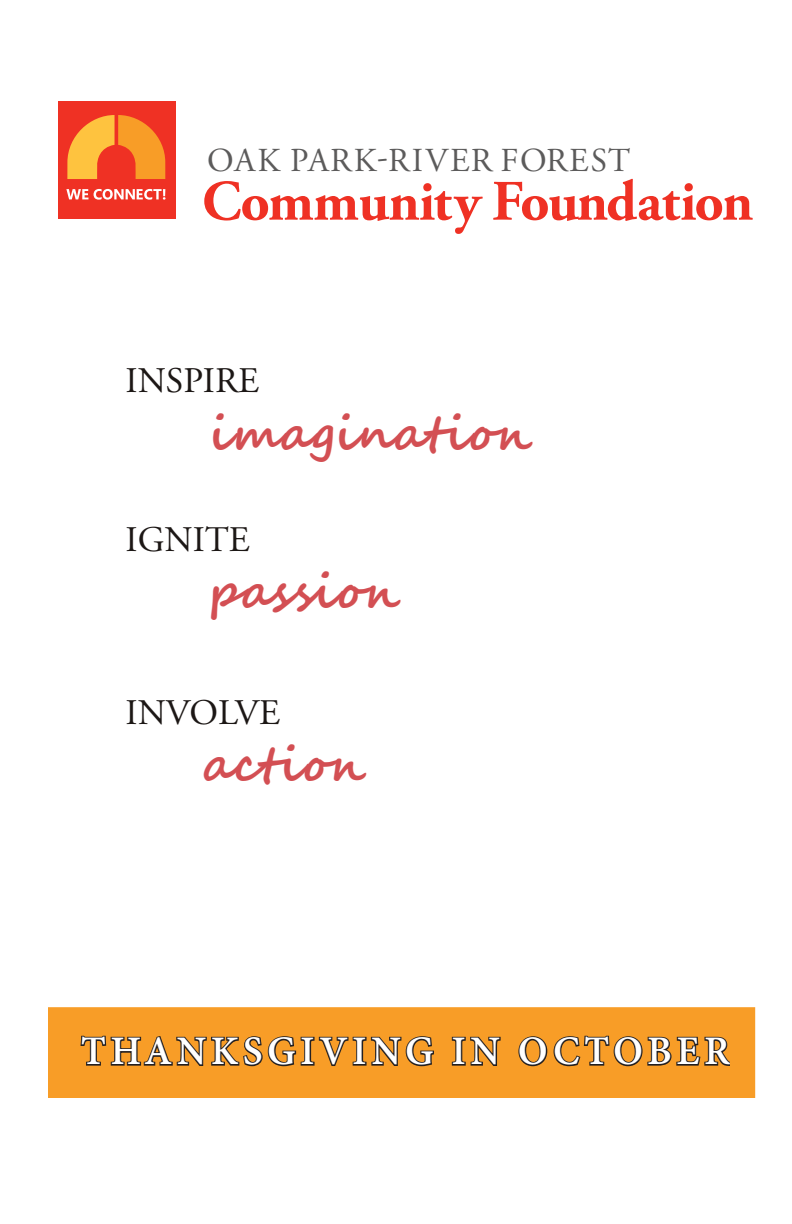
<style>
.page{position:relative;width:792px;height:1224px;background:#fff}
.page>*{position:absolute;margin:0;border:0;box-sizing:border-box;transform-origin:0 0}
.t1{font:700 57px "Adobe Garamond Pro";letter-spacing:-.015em;color:#ef3124}
.t2{font:700 48px "Segoe Script";color:#d34f53}
.t3{font:700 44px "Adobe Devanagari";letter-spacing:.1em;color:#fff}
.t4{font:36px "Adobe Garamond Pro";color:#1c1715}
.t5{font:33.6px "Adobe Garamond Pro";letter-spacing:.05em;color:#5c5b5b}
</style>
<div class="page">
<div style="left:48px;top:1007px;width:707px;height:91px;background:#f89d27;border:2px solid #f89d27"></div>
<svg style="left:80px;top:1035px;width:354px;height:32px"></svg>
<svg style="left:451px;top:1036px;width:50px;height:30px"></svg>
<svg style="left:518px;top:1035px;width:211px;height:32px"></svg>
<div style="left:58px;top:101px;width:117px;height:117px;background:#ef3124"></div>
<svg style="left:66px;top:189px;width:22px;height:10px"></svg>
<svg style="left:94px;top:189px;width:72px;height:11px"></svg>
<svg style="left:67px;top:115px;width:98px;height:64px"></svg>
<p class="t5" style="left:207px;top:140px;width:425px">OAK PARK-RIVER FOREST</p>
<p class="t1" style="left:202px;top:168px;width:553px">Community Foundation</p>
<p class="t4" style="left:126px;top:359px;width:135px">INSPIRE</p>
<p class="t2" style="left:209px;top:394px;width:325px">imagination</p>
<p class="t4" style="left:126px;top:518px;width:126px">IGNITE</p>
<p class="t2" style="left:209px;top:553px;width:193px">passion</p>
<p class="t4" style="left:126px;top:691px;width:156px">INVOLVE</p>
<p class="t2" style="left:202px;top:725px;width:166px">action</p>
<p class="t3" style="left:81px;top:1026px;width:651px">THANKSGIVING IN OCTOBER</p>
</div>
